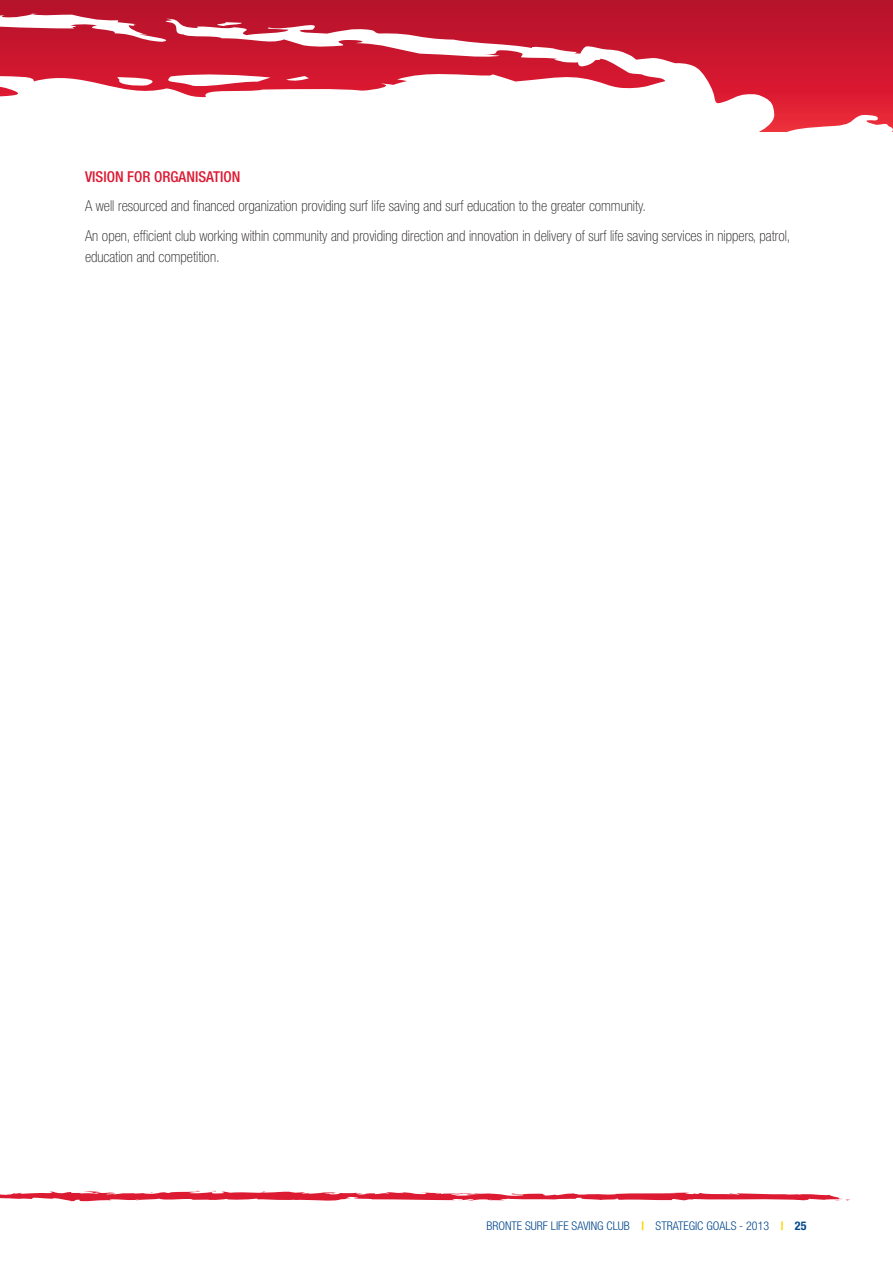
<style>
.page{position:relative;width:893px;height:1263px;background:#fff}
.page>*{position:absolute;margin:0;border:0;box-sizing:border-box;transform-origin:0 0}
.t1{font:100 condensed 15px/29.5px "Helvetica Neue";color:#231f20}
.t2{font:500 condensed 15px "Helvetica Neue";color:#dc1a32}
.t3{font:300 condensed 12px "Helvetica Neue";color:#01468c}
.s1{font-weight:700;color:#fed503}
.s2{font-weight:700}
</style>
<div class="page">
<svg style="left:0;top:0;width:893px;height:132px"></svg>
<div style="left:0;top:108px;width:446px;height:31px;background:#fff"></div>
<svg style="left:0;top:1191px;width:850px;height:11px"></svg>
<p class="t2" style="left:85px;top:168px;width:8px">VISION</p>
<p class="t2" style="left:127px;top:168px;width:94px">FOR ORGANISATION</p>
<p class="t1" style="left:85px;top:191px;width:707px">A well resourced and financed organization providing surf life saving and surf education to the greater community.<br>An open, efficient club working within community and providing direction and innovation in delivery of surf life saving services in nippers, patrol,</p>
<p class="t1" style="left:85px;top:242px;width:136px">education and competition.</p>
<p class="t3" style="left:486px;top:1218px;width:321px">BRONTE SURF LIFE SAVING CLUB <span class="s1">|</span> STRATEGIC GOALS - 2013 <span class="s1">|</span> <span class="s2">25</span></p>
</div>
